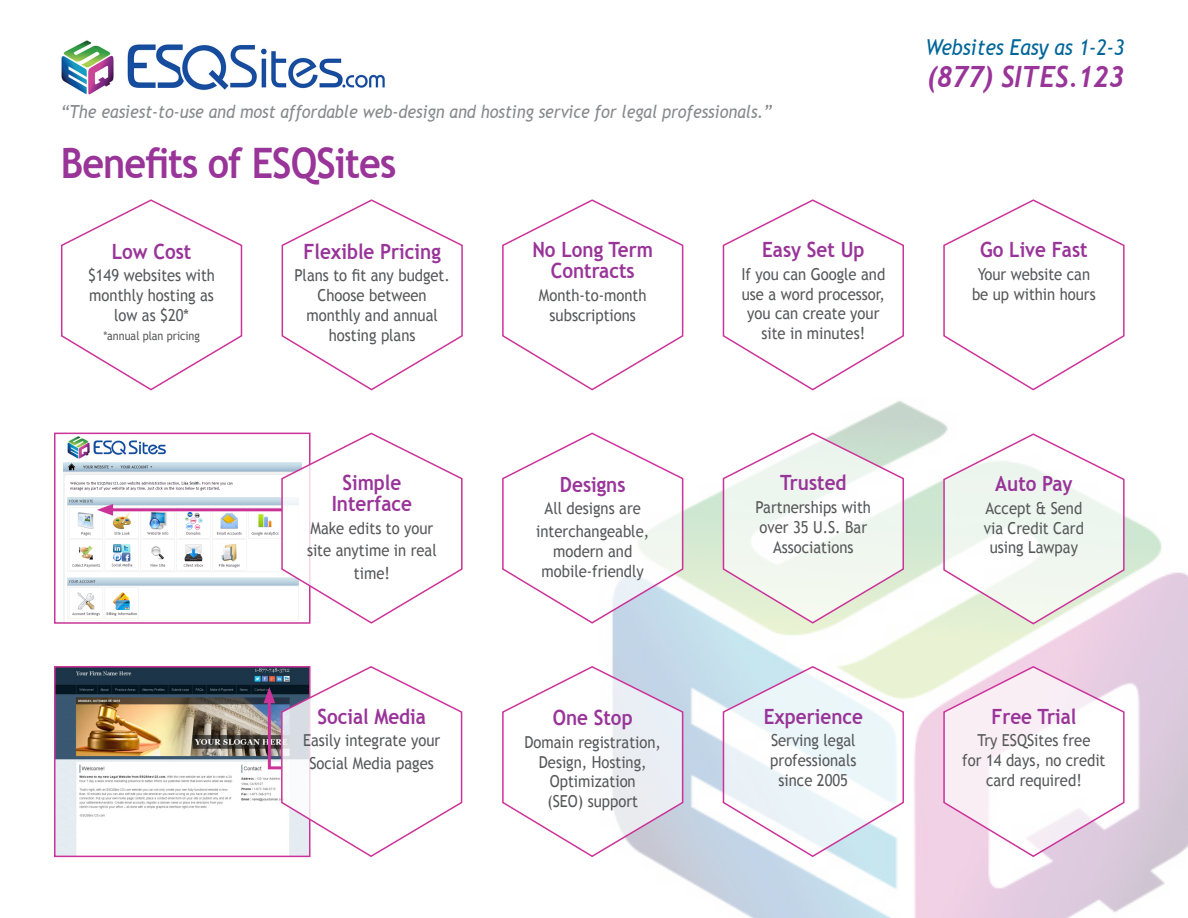
<style>
.page{position:relative;width:1188px;height:918px;background:#fff}
.page>*{position:absolute;margin:0;border:0;box-sizing:border-box;transform-origin:0 0}
.t1{font:700 42px "Trebuchet MS";letter-spacing:-.025em;color:#993499;scale:.9 1}
.t2{font:italic 700 29.25px "Trebuchet";color:#993499;scale:.9 1}
.t3{font:italic 21.9px "Trebuchet MS";color:#069;scale:.9 1}
.Paragraph_Style_1{font:700 21px/21px "Trebuchet MS";color:#993499;text-align:center;scale:.9 1}
.Gray80TrebText{font:700 21px "Trebuchet MS";color:#993499;scale:.9 1}
.t4{font:italic 18px "Trebuchet MS";color:#87898c;scale:.9 1}
.Gray80TrebText-2{font:16.5px/19.8px "Trebuchet MS";color:#57585a;text-align:center;scale:.9 1}
.Paragraph_Style_1-2{font:16.5px/22.5px "Trebuchet MS";color:#57585a;text-align:center;scale:.9 1}
.Gray80TrebText-3{font:12px "Trebuchet MS";color:#57585a;scale:.9 1}
</style>
<div class="page">
<img style="left:612px;top:400px;width:576px;height:518px">
<svg style="left:502px;top:665px;width:182px;height:193px"></svg>
<img style="left:57px;top:669px;width:207px;height:185px">
<div style="left:54px;top:666px;width:256px;height:191px;border:2px solid #c39"></div>
<img style="left:61px;top:40px;width:324px;height:55px">
<svg style="left:61px;top:199px;width:182px;height:192px"></svg>
<svg style="left:281px;top:199px;width:182px;height:192px"></svg>
<svg style="left:502px;top:199px;width:182px;height:192px"></svg>
<svg style="left:502px;top:431px;width:182px;height:194px"></svg>
<svg style="left:722px;top:665px;width:183px;height:193px"></svg>
<svg style="left:722px;top:199px;width:182px;height:192px"></svg>
<svg style="left:722px;top:431px;width:183px;height:194px"></svg>
<svg style="left:943px;top:199px;width:182px;height:192px"></svg>
<svg style="left:943px;top:665px;width:182px;height:193px"></svg>
<svg style="left:943px;top:432px;width:182px;height:193px"></svg>
<img style="left:63px;top:436px;width:218px;height:185px">
<div style="left:54px;top:433px;width:256px;height:191px;border:2px solid #c39"></div>
<svg style="left:281px;top:432px;width:182px;height:192px"></svg>
<svg style="left:264px;top:666px;width:199px;height:192px"></svg>
<hr style="left:107px;top:508px;width:175px;height:3px;background:#c39">
<svg style="left:97px;top:504px;width:16px;height:12px"></svg>
<p class="t4" style="left:61px;top:101px;width:792px">“The easiest-to-use and most affordable web-design and hosting service for legal professionals.”</p>
<p class="t1" style="left:61px;top:137px;width:374px">Benefits of ESQSites</p>
<p class="Gray80TrebText" style="left:112px;top:238px;width:90px">Low Cost</p>
<p class="Gray80TrebText-2" style="left:88px;top:266px;width:143px">$149 websites with monthly hosting as low as $20*</p>
<p class="Gray80TrebText-3" style="left:103px;top:329px;width:109px">*annual plan pricing</p>
<p class="Gray80TrebText" style="left:303px;top:238px;width:154px">Flexible Pricing</p>
<p class="Gray80TrebText-2" style="left:294px;top:266px;width:174px">Plans to fit any budget.<br>Choose between monthly and annual hosting plans</p>
<p class="Paragraph_Style_1" style="left:532px;top:239px;width:136px">No Long Term<br>Contracts</p>
<p class="Gray80TrebText-2" style="left:539px;top:285px;width:121px">Month-to-month subscriptions</p>
<p class="Paragraph_Style_1" style="left:762px;top:239px;width:115px">Easy Set Up</p>
<p class="Gray80TrebText-2" style="left:741px;top:264px;width:161px">If you can Google and use a word processor, you can create your site in minutes!</p>
<p class="t3" style="left:926px;top:34px;width:222px">Websites Easy as 1-2-3</p>
<p class="t2" style="left:927px;top:58px;width:220px">(877) SITES.123</p>
<p class="Paragraph_Style_1" style="left:980px;top:239px;width:121px">Go Live Fast</p>
<p class="Gray80TrebText-2" style="left:972px;top:264px;width:139px">Your website can be up within hours</p>
<p class="Paragraph_Style_1" style="left:332px;top:473px;width:91px">Simple<br>Interface</p>
<p class="Paragraph_Style_1-2" style="left:307px;top:517px;width:146px">Make edits to your site anytime in real time!</p>
<p class="Paragraph_Style_1" style="left:317px;top:706px;width:122px">Social Media</p>
<p class="Gray80TrebText-2" style="left:303px;top:730px;width:154px;line-height:22.5px">Easily integrate your<br>Social Media pages</p>
<p class="Gray80TrebText" style="left:560px;top:471px;width:74px">Designs</p>
<p class="Gray80TrebText-2" style="left:536px;top:498px;width:127px;line-height:22.5px">All designs are interchangeable,</p>
<p class="Gray80TrebText-2" style="left:542px;top:541px;width:115px">modern and mobile-friendly</p>
<p class="Gray80TrebText" style="left:553px;top:705px;width:90px">One Stop</p>
<p class="Gray80TrebText-2" style="left:524px;top:732px;width:153px">Domain registration,<br>Design, Hosting,<br>Optimization<br>(SEO) support</p>
<p class="Paragraph_Style_1" style="left:780px;top:472px;width:75px">Trusted</p>
<p class="Gray80TrebText-2" style="left:756px;top:497px;width:130px">Partnerships with over 35 U.S. Bar<br>Associations</p>
<p class="Paragraph_Style_1" style="left:764px;top:706px;width:112px">Experience</p>
<p class="Gray80TrebText-2" style="left:770px;top:731px;width:97px">Serving legal professionals since 2005</p>
<p class="Paragraph_Style_1" style="left:995px;top:473px;width:87px">Auto Pay</p>
<p class="Gray80TrebText-2" style="left:984px;top:498px;width:113px">Accept &amp; Send via Credit Card using Lawpay</p>
<p class="Paragraph_Style_1" style="left:991px;top:706px;width:96px">Free Trial</p>
<p class="Gray80TrebText-2" style="left:962px;top:731px;width:161px">Try ESQSites free<br>for 14 days, no credit card required!</p>
</div>
